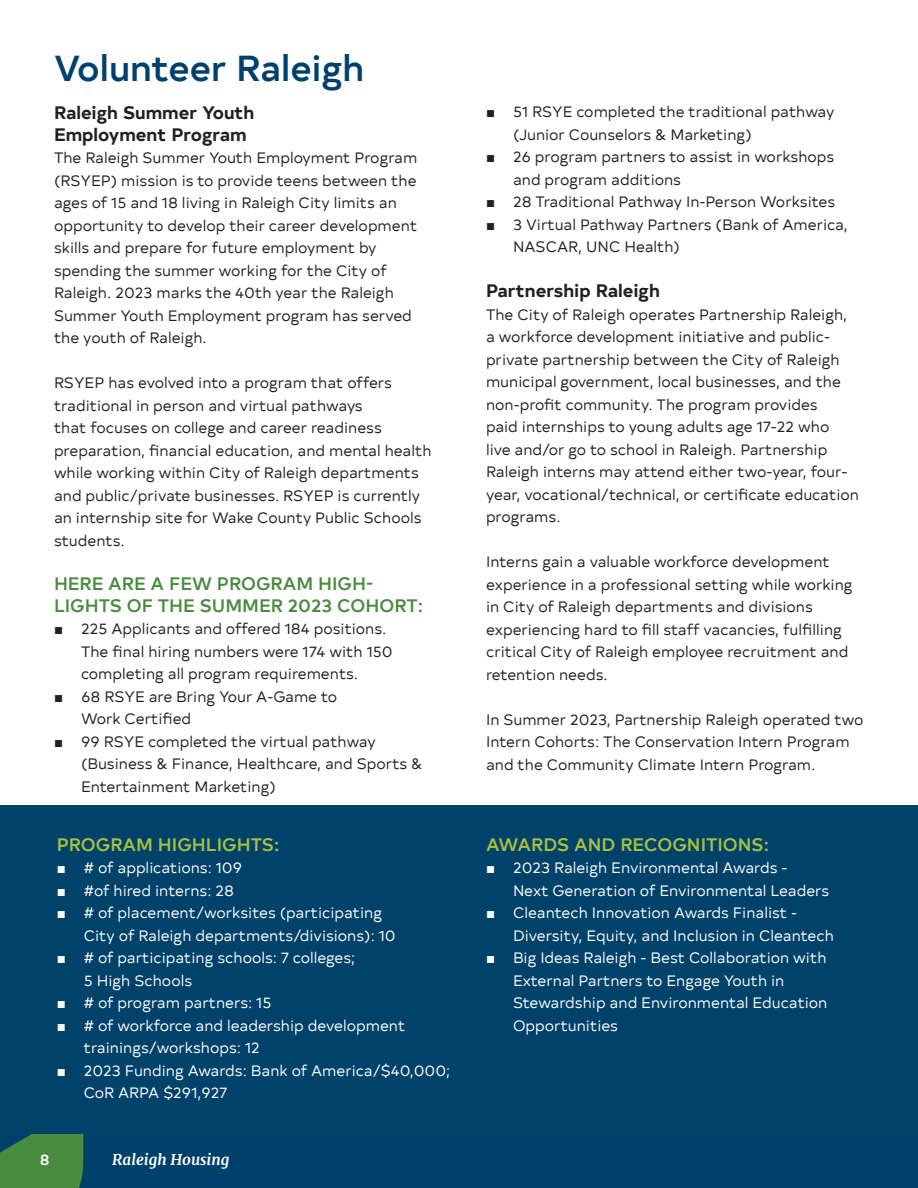
<style>
.page{position:relative;width:918px;height:1188px;background:#fff}
.page>*{position:absolute;margin:0;border:0;box-sizing:border-box;transform-origin:0 0}
.Heading_2{font:500 36px "Typold";color:#00416b}
.Paragraph_Text_-_Single_Column{font:700 18px "Typold";color:#231f20}
.Heading_3{font:500 18px/21.6px "Typold";color:#4a8b3f}
.Heading_3-2{font:500 18px "Typold";color:#a7c13f}
.Paragraph_Text_-_Single_Column-2{font:15px/22.5px "Typold";color:#231f20}
.t1{font:15px/22.5px "Typold";color:#fff}
.t2{font:italic 700 15px "Merriweather";color:#fff}
.t3{font:500 15px "Typold";color:#fff}
.s1{font-family:"Arial"}
</style>
<div class="page">
<div style="left:0;top:1134px;width:918px;height:54px;background:#00416b"></div>
<svg style="left:0;top:1134px;width:83px;height:54px;background:#438542"></svg>
<div style="left:0;top:806px;width:918px;height:328px;background:#01426a"></div>
<p class="Heading_2" style="left:54px;top:39px;width:312px">Volunteer Raleigh</p>
<p class="Paragraph_Text_-_Single_Column" style="left:54px;top:98px;width:202px">Raleigh Summer Youth</p>
<p class="Paragraph_Text_-_Single_Column" style="left:54px;top:120px;width:194px">Employment Program</p>
<p class="Paragraph_Text_-_Single_Column-2" style="left:54px;top:146px;width:365px">The Raleigh Summer Youth Employment Program (RSYEP) mission is to provide teens between the ages of 15 and 18 living in Raleigh City limits an opportunity to develop their career development skills and prepare for future employment by spending the summer working for the City of Raleigh. 2023 marks the 40th year the Raleigh Summer Youth Employment program has served the youth of Raleigh.</p>
<p class="Paragraph_Text_-_Single_Column-2" style="left:54px;top:371px;width:379px">RSYEP has evolved into a program that offers traditional in person and virtual pathways<br>that focuses on college and career readiness preparation, financial education, and mental health while working within City of Raleigh departments and public/private businesses. RSYEP is currently an internship site for Wake County Public Schools students.</p>
<p class="Heading_3" style="left:54px;top:571px;width:371px">HERE ARE A FEW PROGRAM HIGH-<br>LIGHTS OF THE SUMMER 2023 COHORT:</p>
<p class="Paragraph_Text_-_Single_Column-2" style="left:81px;top:616px;width:313px;text-indent:-27px"><span class="s1">■</span> 225 Applicants and offered 184 positions.<br>The final hiring numbers were 174 with 150 completing all program requirements.</p>
<p class="Paragraph_Text_-_Single_Column-2" style="left:81px;top:684px;width:258px;text-indent:-27px"><span class="s1">■</span> 68 RSYE are Bring Your A-Game to<br>Work Certified</p>
<p class="Paragraph_Text_-_Single_Column-2" style="left:81px;top:729px;width:343px;text-indent:-27px"><span class="s1">■</span> 99 RSYE completed the virtual pathway (Business &amp; Finance, Healthcare, and Sports &amp;<br>Entertainment Marketing)</p>
<p class="Heading_3-2" style="left:57px;top:830px;width:224px">PROGRAM HIGHLIGHTS:</p>
<p class="t1" style="left:57px;top:855px;width:187px"><span class="s1">■</span> # of applications: 109</p>
<p class="t1" style="left:57px;top:878px;width:179px"><span class="s1">■</span> #of hired interns: 28</p>
<p class="t1" style="left:84px;top:900px;width:314px;text-indent:-27px"><span class="s1">■</span> # of placement/worksites (participating<br>City of Raleigh departments/divisions): 10</p>
<p class="t1" style="left:84px;top:945px;width:273px;text-indent:-27px"><span class="s1">■</span> # of participating schools: 7 colleges;<br>5 High Schools</p>
<p class="t1" style="left:57px;top:990px;width:216px"><span class="s1">■</span> # of program partners: 15</p>
<p class="t1" style="left:84px;top:1013px;width:323px;text-indent:-27px"><span class="s1">■</span> # of workforce and leadership development trainings/workshops: 12</p>
<p class="t1" style="left:84px;top:1058px;width:368px;text-indent:-27px"><span class="s1">■</span> 2023 Funding Awards: Bank of America/$40,000;<br>CoR ARPA $291,927</p>
<p class="t3" style="left:40px;top:1147px;width:11px">8</p>
<p class="t2" style="left:112px;top:1149px;width:119px">Raleigh Housing</p>
<p class="Paragraph_Text_-_Single_Column-2" style="left:513px;top:99px;width:323px;text-indent:-27px"><span class="s1">■</span> 51 RSYE completed the traditional pathway (Junior Counselors &amp; Marketing)</p>
<p class="Paragraph_Text_-_Single_Column-2" style="left:513px;top:144px;width:323px;text-indent:-27px"><span class="s1">■</span> 26 program partners to assist in workshops and program additions</p>
<p class="Paragraph_Text_-_Single_Column-2" style="left:486px;top:189px;width:351px"><span class="s1">■</span> 28 Traditional Pathway In-Person Worksites</p>
<p class="Paragraph_Text_-_Single_Column-2" style="left:513px;top:212px;width:336px;text-indent:-27px"><span class="s1">■</span> 3 Virtual Pathway Partners (Bank of America,<br>NASCAR, UNC Health)</p>
<p class="Paragraph_Text_-_Single_Column" style="left:486px;top:276px;width:175px">Partnership Raleigh</p>
<p class="Paragraph_Text_-_Single_Column-2" style="left:486px;top:302px;width:374px">The City of Raleigh operates Partnership Raleigh, a workforce development initiative and public&shy;private partnership between the City of Raleigh municipal government, local businesses, and the non-profit community. The program provides<br>paid internships to young adults age 17-22 who<br>live and/or go to school in Raleigh. Partnership Raleigh interns may attend either two-year, four&shy;year, vocational/technical, or certificate education programs.</p>
<p class="Paragraph_Text_-_Single_Column-2" style="left:486px;top:549px;width:368px">Interns gain a valuable workforce development experience in a professional setting while working in City of Raleigh departments and divisions experiencing hard to fill staff vacancies, fulfilling critical City of Raleigh employee recruitment and retention needs.</p>
<p class="Paragraph_Text_-_Single_Column-2" style="left:486px;top:707px;width:379px">In Summer 2023, Partnership Raleigh operated two<br>Intern Cohorts: The Conservation Intern Program and the Community Climate Intern Program.</p>
<p class="Heading_3-2" style="left:486px;top:830px;width:285px">AWARDS AND RECOGNITIONS:</p>
<p class="t1" style="left:513px;top:855px;width:318px;text-indent:-27px"><span class="s1">■</span> 2023 Raleigh Environmental Awards -<br>Next Generation of Environmental Leaders</p>
<p class="t1" style="left:513px;top:900px;width:323px;text-indent:-27px"><span class="s1">■</span> Cleantech Innovation Awards Finalist -<br>Diversity, Equity, and Inclusion in Cleantech</p>
<p class="t1" style="left:513px;top:945px;width:316px;text-indent:-27px"><span class="s1">■</span> Big Ideas Raleigh - Best Collaboration with External Partners to Engage Youth in Stewardship and Environmental Education Opportunities</p>
</div>
